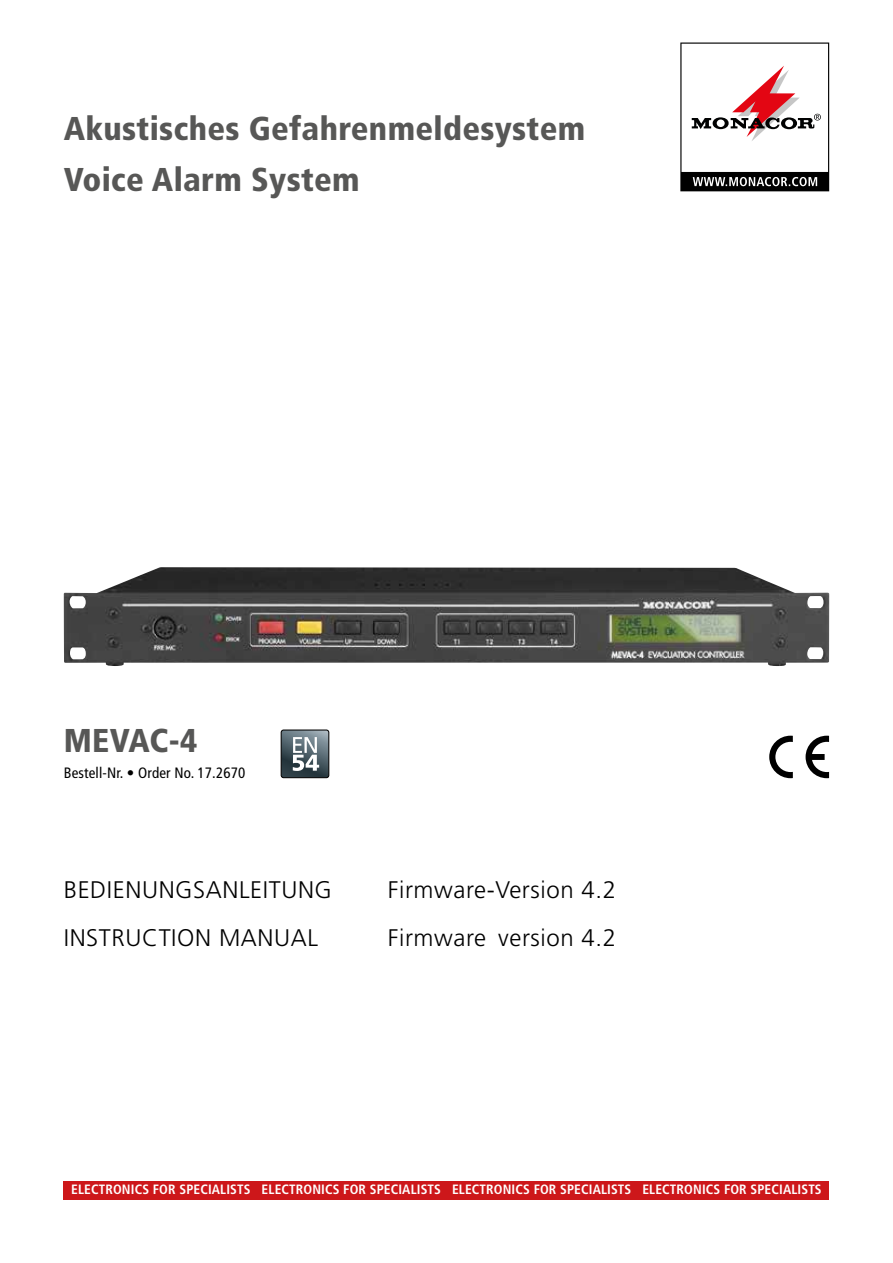
<style>
.page{position:relative;width:893px;height:1263px;background:#fff}
.page>*{position:absolute;margin:0;border:0;box-sizing:border-box;transform-origin:0 0}
.Artikel{font:900 condensed 33px "Frutiger LT Pro";letter-spacing:.01em;color:#575756}
.BDA{font:300 24px "Frutiger LT Pro";letter-spacing:.025em;color:#000}
.Best_-Nr{font:condensed 15px "Frutiger LT Pro";letter-spacing:.01em;color:#000}
.t1{font:700 condensed 13.5px "Frutiger LT Pro";letter-spacing:.01em;color:#fff}
</style>
<div class="page">
<svg style="left:680px;top:43px;width:149px;height:148px"></svg>
<div style="left:64px;top:1181px;width:765px;height:18px;background:#cd171a"></div>
<svg style="left:769px;top:736px;width:60px;height:42px"></svg>
<img style="left:64px;top:567px;width:765px;height:99px">
<svg style="left:281px;top:729px;width:48px;height:49px;background:#6c797f"></svg>
<p class="Artikel" style="left:64px;top:109px;width:523px">Akustisches Gefahrenmeldesystem</p>
<p class="Artikel" style="left:64px;top:160px;width:298px">Voice Alarm System</p>
<p class="Artikel" style="left:64px;top:721px;width:135px">MEVAC-4</p>
<p class="Best_-Nr" style="left:64px;top:764px;width:183px">Bestell-Nr. • Order No. 17.2670</p>
<p class="BDA" style="left:64px;top:876px;width:270px">BEDIENUNGSANLEITUNG</p>
<p class="BDA" style="left:388px;top:876px;width:230px">Firmware-Version 4.2</p>
<p class="BDA" style="left:64px;top:924px;width:256px">INSTRUCTION MANUAL</p>
<p class="BDA" style="left:388px;top:924px;width:230px">Firmware version 4.2</p>
<p class="t1" style="left:71px;top:1182px;width:752px">ELECTRONICS FOR SPECIALISTS ELECTRONICS FOR SPECIALISTS ELECTRONICS FOR SPECIALISTS ELECTRONICS FOR SPECIALISTS</p>
</div>
